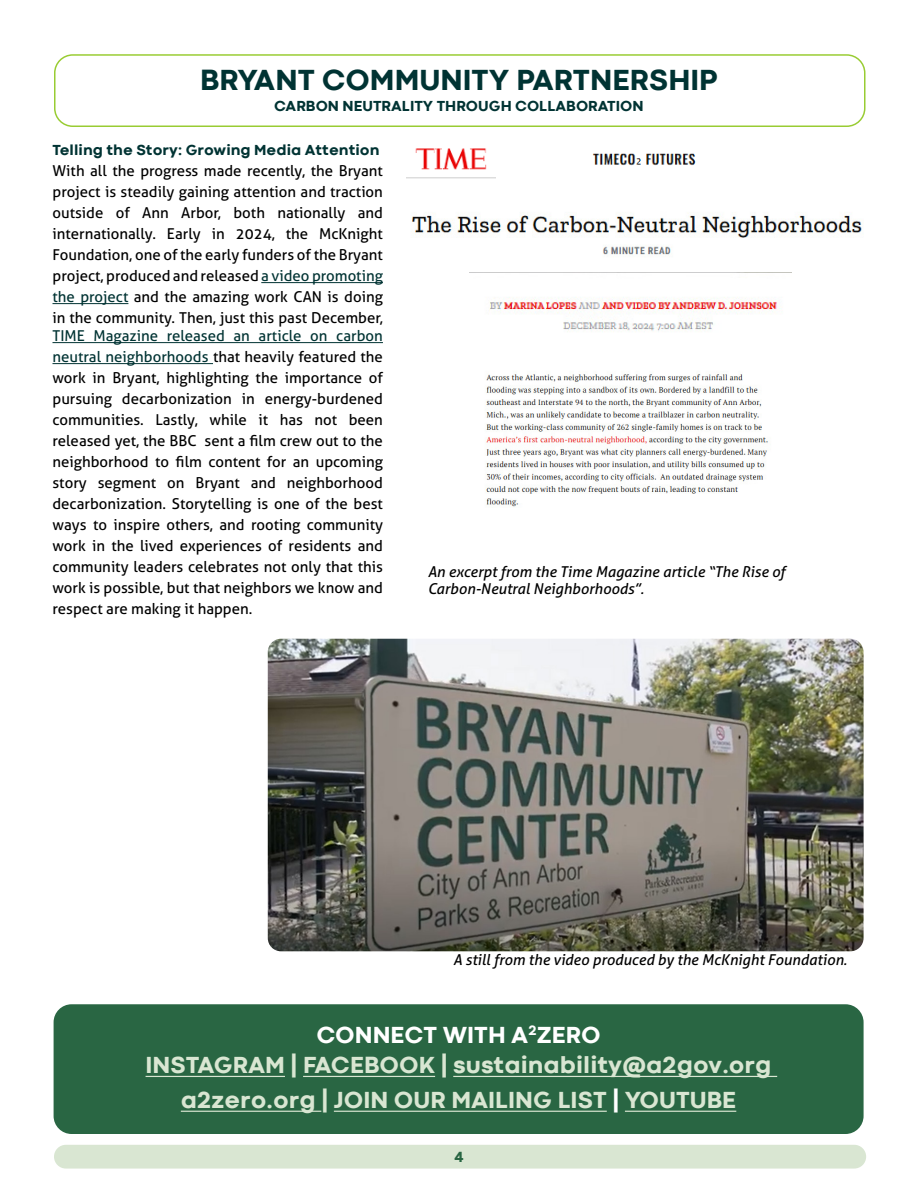
<style>
.page{position:relative;width:918px;height:1188px;background:#fff}
.page>*{position:absolute;margin:0;border:0;box-sizing:border-box;transform-origin:0 0}
.t1{font:800 30px "Codec Cold";color:#033}
.t2{font:800 24px/30.3px "Codec Cold";color:#d9e6d2;text-align:center}
.t3{font:15px/21px "Aller";color:#000;text-align:justify}
.t4{font:italic 15px/16.5px "Aller";color:#000}
.t5{font:800 15px "Codec Cold";color:#033}
.t6{font:800 15px "Codec Cold";color:#296643}
.s1{color:#033}
.s2{color:#fff}
</style>
<div class="page">
<div style="left:54px;top:1145px;width:812px;height:24px;background:#d9e6d2;border-radius:12px"></div>
<hr style="left:261px;top:282px;width:122px;height:1px;background:#033">
<hr style="left:52px;top:303px;width:76px;height:1px;background:#033">
<hr style="left:52px;top:342px;width:331px;height:1px;background:#033">
<hr style="left:52px;top:363px;width:161px;height:1px;background:#033">
<div style="left:54px;top:54px;width:812px;height:73px;border:2px solid #9c3;border-radius:18px"></div>
<img style="left:268px;top:639px;width:596px;height:312px">
<img style="left:406px;top:148px;width:89px;height:31px">
<img style="left:592px;top:153px;width:104px;height:13px">
<img style="left:412px;top:214px;width:450px;height:59px">
<img style="left:489px;top:297px;width:291px;height:35px">
<img style="left:486px;top:374px;width:282px;height:133px">
<div style="left:54px;top:1004px;width:810px;height:130px;background:#296643;border-radius:18px"></div>
<hr style="left:146px;top:1076px;width:139px;height:1px;background:#d9e6d2">
<hr style="left:303px;top:1076px;width:132px;height:1px;background:#d9e6d2">
<hr style="left:453px;top:1076px;width:324px;height:1px;background:#d9e6d2">
<hr style="left:181px;top:1111px;width:140px;height:1px;background:#d9e6d2">
<hr style="left:334px;top:1111px;width:273px;height:1px;background:#d9e6d2">
<hr style="left:625px;top:1111px;width:111px;height:1px;background:#d9e6d2">
<h1 class="t1" style="left:200px;top:62px;width:519px">BRYANT COMMUNITY PARTNERSHIP</h1>
<p class="t5" style="left:274px;top:97px;width:371px">CARBON NEUTRALITY THROUGH COLLABORATION</p>
<p class="t5" style="left:52px;top:141px;width:328px">Telling the Story: Growing Media Attention</p>
<p class="t3" style="left:52px;top:161px;width:332px">With all the progress made recently, the Bryant project is steadily gaining attention and traction outside of Ann Arbor, both nationally and internationally. Early in 2024, the McKnight Foundation, one of the early funders of the Bryant project, produced and released <span class="s1">a video promoting the project</span> and the amazing work CAN is doing in the community. Then, just this past December,</p>
<p class="t3" style="left:52px;top:326px;width:332px"><span class="s1">TIME Magazine released an article on carbon neutral neighborhoods</span> that heavily featured the work in Bryant, highlighting the importance of pursuing decarbonization in energy-burdened communities. Lastly, while it has not been released yet, the BBC sent a film crew out to the neighborhood to film content for an upcoming story segment on Bryant and neighborhood decarbonization. Storytelling is one of the best ways to inspire others, and rooting community work in the lived experiences of residents and community leaders celebrates not only that this work is possible, but that neighbors we know and respect are making it happen.</p>
<p class="t4" style="left:428px;top:564px;width:359px">An excerpt from the Time Magazine article “The Rise of<br>Carbon-Neutral Neighborhoods”.</p>
<p class="t4" style="left:453px;top:952px;width:396px">A still from the video produced by the McKnight Foundation.</p>
<h2 class="t2" style="left:146px;top:1019px;width:628px"><span class="s2">CONNECT WITH A</span><sup>2</sup><span class="s2">ZERO<br></span>INSTAGRAM | FACEBOOK | sustainability@a2gov.org</h2>
<h2 class="t2" style="left:181px;top:1085px;width:557px">a2zero.org | JOIN OUR MAILING LIST <span class="s2">|</span> YOUTUBE</h2>
<p class="t6" style="left:454px;top:1147px;width:11px">4</p>
</div>
